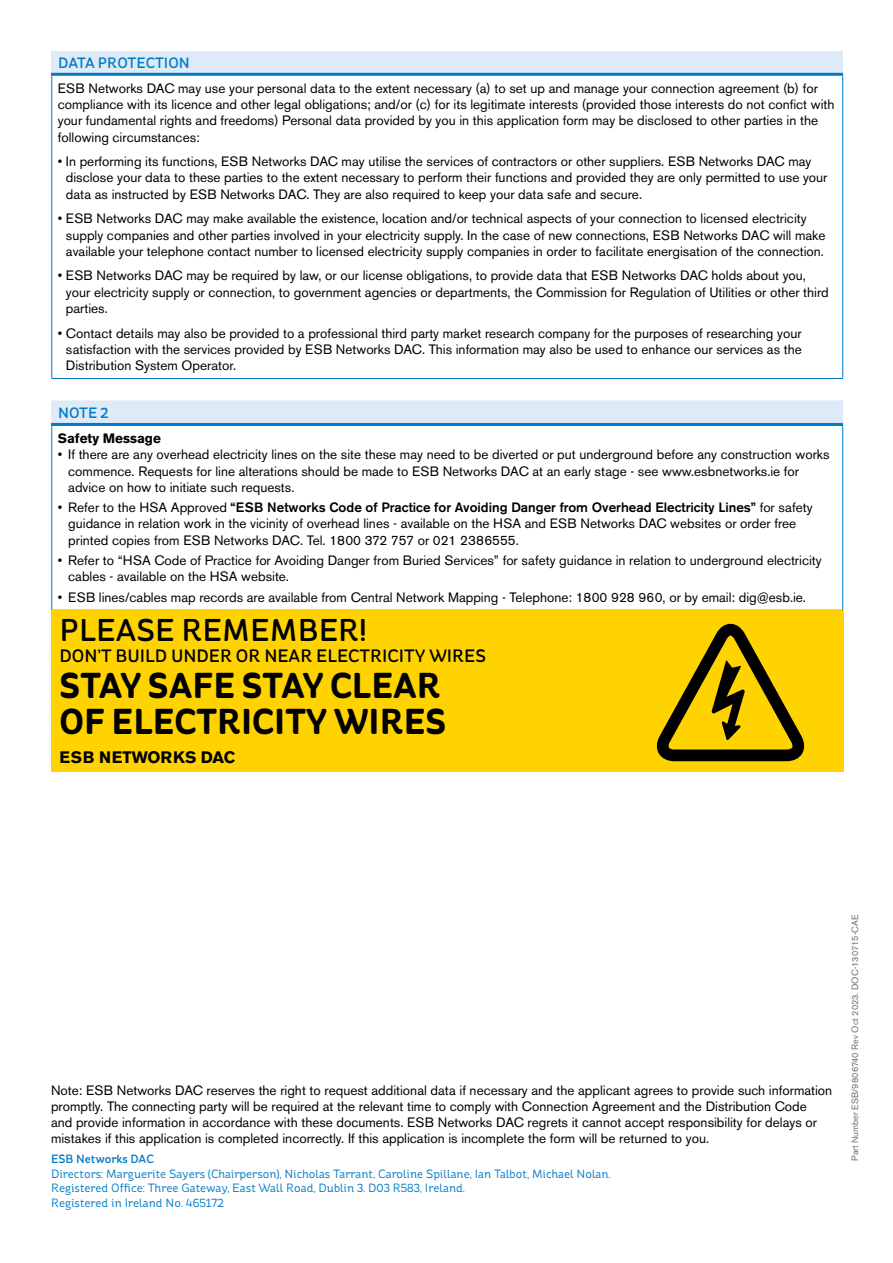
<style>
.page{position:relative;width:893px;height:1263px;background:#fff}
.page>*{position:absolute;margin:0;border:0;box-sizing:border-box;transform-origin:0 0}
.t1{font:700 36px "St Ryde";color:#000}
.t2{font:500 31.5px "St Ryde";color:#000}
.t3{font:500 18px "St Ryde";color:#000}
.t4{font:700 16.5px "Akzidenz Grotesk BE";color:#000}
.t5{font:500 15px "St Ryde";color:#007bc4}
.t6{font:13.5px/16.2px "Akzidenz Grotesk BE";color:#000}
.t7{font:700 13.5px "Akzidenz Grotesk BE";color:#000}
.Body{font:12px "St Ryde";color:#007bc4}
.Body-2{font:500 12px "St Ryde";color:#007bc4}
.t8{font:9px "Akzidenz Grotesk BE";color:#706f6f}
.s1{font-weight:500}
</style>
<div class="page">
<div style="left:52px;top:51px;width:791px;height:23px;background:#dfeaf8"></div>
<hr style="left:51px;top:76px;width:1px;height:302px;background:#007bc4">
<hr style="left:842px;top:76px;width:1px;height:302px;background:#007bc4">
<hr style="left:51px;top:378px;width:792px;height:1px;background:#007bc4">
<hr style="left:51px;top:51px;width:2px;height:22px;background:#dfeaf8">
<hr style="left:51px;top:73px;width:792px;height:3px;background:#007bc4">
<div style="left:52px;top:401px;width:791px;height:23px;background:#dfeaf8"></div>
<hr style="left:51px;top:400px;width:792px;height:2px;background:#dfeaf8">
<hr style="left:51px;top:402px;width:2px;height:21px;background:#dfeaf8">
<hr style="left:51px;top:423px;width:792px;height:3px;background:#007bc4">
<hr style="left:51px;top:426px;width:1px;height:184px;background:#007bc4">
<hr style="left:842px;top:426px;width:1px;height:184px;background:#007bc4">
<div style="left:51px;top:610px;width:792px;height:162px;background:#ffd300"></div>
<svg style="left:656px;top:624px;width:149px;height:137px"></svg>
<p class="t5" style="left:58px;top:54px;width:133px">DATA PROTECTION</p>
<p class="t6" style="left:58px;top:80px;width:778px">ESB Networks DAC may use your personal data to the extent necessary (a) to set up and manage your connection agreement (b) for compliance with its licence and other legal obligations; and/or (c) for its legitimate interests (provided those interests do not confict with your fundamental rights and freedoms) Personal data provided by you in this application form may be disclosed to other parties in the following circumstances:</p>
<p class="t6" style="left:66px;top:153px;width:763px;text-indent:-8px">• In performing its functions, ESB Networks DAC may utilise the services of contractors or other suppliers. ESB Networks DAC may disclose your data to these parties to the extent necessary to perform their functions and provided they are only permitted to use your data as instructed by ESB Networks DAC. They are also required to keep your data safe and secure.</p>
<p class="t6" style="left:66px;top:211px;width:761px;text-indent:-8px">• ESB Networks DAC may make available the existence, location and/or technical aspects of your connection to licensed electricity supply companies and other parties involved in your electricity supply. In the case of new connections, ESB Networks DAC will make available your telephone contact number to licensed electricity supply companies in order to facilitate energisation of the connection.</p>
<p class="t6" style="left:66px;top:268px;width:764px;text-indent:-8px">• ESB Networks DAC may be required by law, or our license obligations, to provide data that ESB Networks DAC holds about you, your electricity supply or connection, to government agencies or departments, the Commission for Regulation of Utilities or other third parties.</p>
<p class="t6" style="left:66px;top:325px;width:737px;text-align:justify;text-indent:-8px">• Contact details may also be provided to a professional third party market research company for the purposes of researching your satisfaction with the services provided by ESB Networks DAC. This information may also be used to enhance our services as the Distribution System Operator.</p>
<p class="t5" style="left:58px;top:404px;width:52px">NOTE 2</p>
<p class="t7" style="left:58px;top:431px;width:105px">Safety Message</p>
<p class="t6" style="left:68px;top:446px;width:763px;text-indent:-10px">• If there are any overhead electricity lines on the site these may need to be diverted or put underground before any construction works commence. Requests for line alterations should be made to ESB Networks DAC at an early stage - see www.esbnetworks.ie for advice on how to initiate such requests.</p>
<p class="t6" style="left:68px;top:499px;width:746px;text-indent:-10px">• Refer to the HSA Approved <span class="s1">“ESB Networks Code of Practice for Avoiding Danger from Overhead Electricity Lines”</span> for safety guidance in relation work in the vicinity of overhead lines - available on the HSA and ESB Networks DAC websites or order free printed copies from ESB Networks DAC. Tel. 1800 372 757 or 021 2386555.</p>
<p class="t6" style="left:68px;top:552px;width:755px;text-indent:-10px">• Refer to “HSA Code of Practice for Avoiding Danger from Buried Services” for safety guidance in relation to underground electricity cables - available on the HSA website.</p>
<p class="t6" style="left:58px;top:589px;width:750px">• ESB lines/cables map records are available from Central Network Mapping - Telephone: 1800 928 960, or by email: dig@esb.ie.</p>
<p class="t2" style="left:60px;top:611px;width:308px">PLEASE REMEMBER!</p>
<p class="t3" style="left:60px;top:645px;width:428px">DON’T BUILD UNDER OR NEAR ELECTRICITY WIRES</p>
<p class="t1" style="left:60px;top:664px;width:383px">STAY SAFE STAY CLEAR</p>
<p class="t1" style="left:60px;top:700px;width:388px">OF ELECTRICITY WIRES</p>
<p class="t4" style="left:60px;top:747px;width:177px">ESB NETWORKS DAC</p>
<p class="t6" style="left:51px;top:1082px;width:783px">Note: ESB Networks DAC reserves the right to request additional data if necessary and the applicant agrees to provide such information promptly. The connecting party will be required at the relevant time to comply with Connection Agreement and the Distribution Code<br>and provide information in accordance with these documents. ESB Networks DAC regrets it cannot accept responsibility for delays or mistakes if this application is completed incorrectly. If this application is incomplete the form will be returned to you.</p>
<p class="Body-2" style="left:51px;top:1152px;width:104px">ESB Networks DAC</p>
<p class="Body" style="left:51px;top:1166px;width:561px">Directors: Marguerite Sayers (Chairperson), Nicholas Tarrant, Caroline Spillane, Ian Talbot, Michael Nolan.</p>
<p class="Body" style="left:51px;top:1181px;width:415px">Registered Office: Three Gateway, East Wall Road, Dublin 3. D03 R583, Ireland.</p>
<p class="Body" style="left:51px;top:1195px;width:174px">Registered in Ireland No. 465172</p>
<p class="t8" style="left:849px;top:1161px;width:248px;rotate:-90deg">Part Number ESB/9806740 Rev Oct 2023. DOC-130715-CAE</p>
</div>
